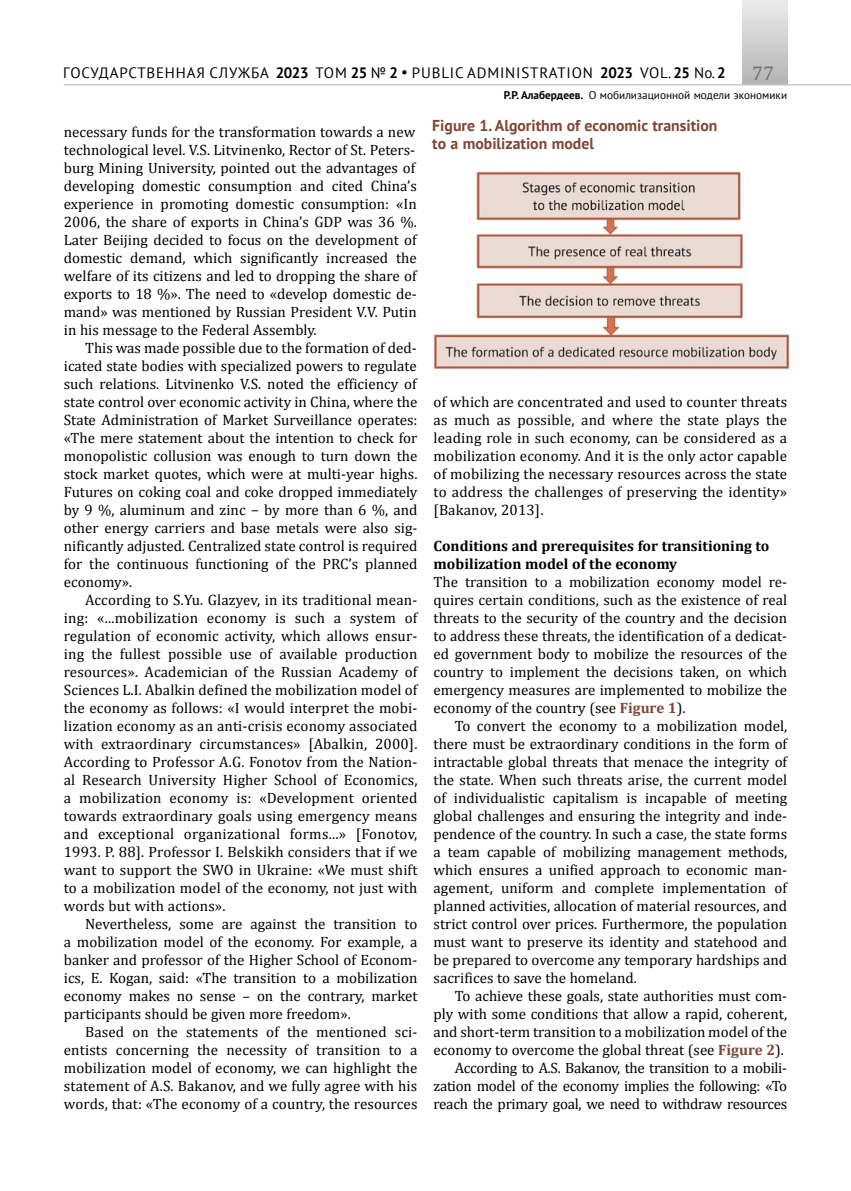
<style>
.page{position:relative;width:851px;height:1191px;background:#fff}
.page>*{position:absolute;margin:0;border:0;box-sizing:border-box;transform-origin:0 0}
.t1{font:19.95px "Cambria";color:#706f6f}
.t2{font:700 15.75px/18px "PT Sans";color:#7f4633}
.t3{font:15px/18px "Cambria";color:#000;text-align:justify}
.t4{font:700 15px/18px "Cambria";color:#000}
.t5{font:15px "PT Sans";letter-spacing:.055em;color:#000}
.t6{font:11.25px "PT Sans";color:#000}
.s1{font-weight:700}
.s2{font-weight:700;color:#7f4633}
</style>
<div class="page">
<div style="left:742px;top:0;width:45px;height:85px;background:linear-gradient(to bottom,#ececec,#b3b3b3)"></div>
<hr style="left:64px;top:84px;width:786px;height:2px;background:#c6c6c6">
<img style="left:434px;top:171px;width:354px;height:198px">
<h1 class="t1" style="left:752px;top:61px;width:24px">77</h1>
<p class="t6" style="left:504px;top:88px;width:285px"><span class="s1">Р.Р. Алабердеев.</span> О мобилизационной модели экономики</p>
<p class="t5" style="left:63px;top:63px;width:663px">ГОСУДАРСТВЕННАЯ СЛУЖБА <span class="s1">2023</span> ТОМ <span class="s1">25</span> № <span class="s1">2</span> • PUBLIC ADMINISTRATION <span class="s1">2023</span> VOL. <span class="s1">25</span> No.<span class="s1">2</span></p>
<p class="t3" style="left:64px;top:123px;width:354px">necessary funds for the transformation towards a new technological level. V.S. Litvinenko, Rector of St. Peters&shy;burg Mining University, pointed out the advantages of developing domestic consumption and cited China’s experience in promoting domestic consumption: «In 2006, the share of exports in China’s GDP was 36 %.<br>Later Beijing decided to focus on the development of domestic demand, which significantly increased the welfare of its citizens and led to dropping the share of exports to 18 %». The need to «develop domestic de&shy;mand» was mentioned by Russian President V.V. Putin in his message to the Federal Assembly.</p>
<p class="t3" style="left:64px;top:339px;width:355px;text-indent:21px">This was made possible due to the formation of ded&shy;icated state bodies with specialized powers to regulate such relations. Litvinenko V.S. noted the efficiency of state control over economic activity in China, where the State Administration of Market Surveillance operates: «The mere statement about the intention to check for monopolistic collusion was enough to turn down the stock market quotes, which were at multi-year highs.<br>Futures on coking coal and coke dropped immediately by 9 %, aluminum and zinc − by more than 6 %, and other energy carriers and base metals were also sig&shy;nificantly adjusted. Centralized state control is required for the continuous functioning of the PRC’s planned economy».</p>
<p class="t3" style="left:64px;top:591px;width:355px;text-indent:21px">According to S.Yu. Glazyev, in its traditional mean&shy;ing: «...mobilization economy is such a system of regulation of economic activity, which allows ensur&shy;ing the fullest possible use of available production resources». Academician of the Russian Academy of Sciences L.I. Abalkin defined the mobilization model of the economy as follows: «I would interpret the mobi&shy;lization economy as an anti-crisis economy associated with extraordinary circumstances» [Abalkin, 2000].<br>According to Professor A.G. Fonotov from the Nation&shy;al Research University Higher School of Economics, a mobilization economy is: «Development oriented towards extraordinary goals using emergency means and exceptional organizational forms...» [Fonotov, 1993. P. 88]. Professor I. Belskikh considers that if we want to support the SWO in Ukraine: «We must shift to a mobilization model of the economy, not just with words but with actions».</p>
<p class="t3" style="left:64px;top:915px;width:355px;text-indent:21px">Nevertheless, some are against the transition to a mobilization model of the economy. For example, a banker and professor of the Higher School of Econom&shy;ics, E. Kogan, said: «The transition to a mobilization economy makes no sense – on the contrary, market participants should be given more freedom».</p>
<p class="t3" style="left:64px;top:1023px;width:355px;text-indent:21px">Based on the statements of the mentioned sci&shy;entists concerning the necessity of transition to a mobilization model of economy, we can highlight the statement of A.S. Bakanov, and we fully agree with his words, that: «The economy of a country, the resources</p>
<p class="t2" style="left:432px;top:116px;width:287px">Figure 1. Algorithm of economic transition to a mobilization model</p>
<p class="t3" style="left:433px;top:393px;width:355px">of which are concentrated and used to counter threats as much as possible, and where the state plays the leading role in such economy, can be considered as a mobilization economy. And it is the only actor capable of mobilizing the necessary resources across the state to address the challenges of preserving the identity» [Bakanov, 2013].</p>
<p class="t4" style="left:433px;top:536px;width:337px">Conditions and prerequisites for transitioning to mobilization model of the economy</p>
<p class="t3" style="left:433px;top:573px;width:355px">The transition to a mobilization economy model re&shy;quires certain conditions, such as the existence of real threats to the security of the country and the decision to address these threats, the identification of a dedicat&shy;ed government body to mobilize the resources of the country to implement the decisions taken, on which emergency measures are implemented to mobilize the economy of the country (see <span class="s2">Figure 1</span>).</p>
<p class="t3" style="left:433px;top:717px;width:355px;text-indent:21px">To convert the economy to a mobilization model, there must be extraordinary conditions in the form of intractable global threats that menace the integrity of the state. When such threats arise, the current model of individualistic capitalism is incapable of meeting global challenges and ensuring the integrity and inde&shy;pendence of the country. In such a case, the state forms a team capable of mobilizing management methods, which ensures a unified approach to economic man&shy;agement, uniform and complete implementation of planned activities, allocation of material resources, and strict control over prices. Furthermore, the population must want to preserve its identity and statehood and be prepared to overcome any temporary hardships and sacrifices to save the homeland.</p>
<p class="t3" style="left:433px;top:987px;width:355px;text-align:right">To achieve these goals, state authorities must com&shy;ply with some conditions that allow a rapid, coherent, and short-term transition to a mobilization model of the economy to overcome the global threat (see <span class="s2">Figure 2</span>).<br>According to A.S. Bakanov, the transition to a mobili&shy;zation model of the economy implies the following: «To reach the primary goal, we need to withdraw resources</p>
</div>
